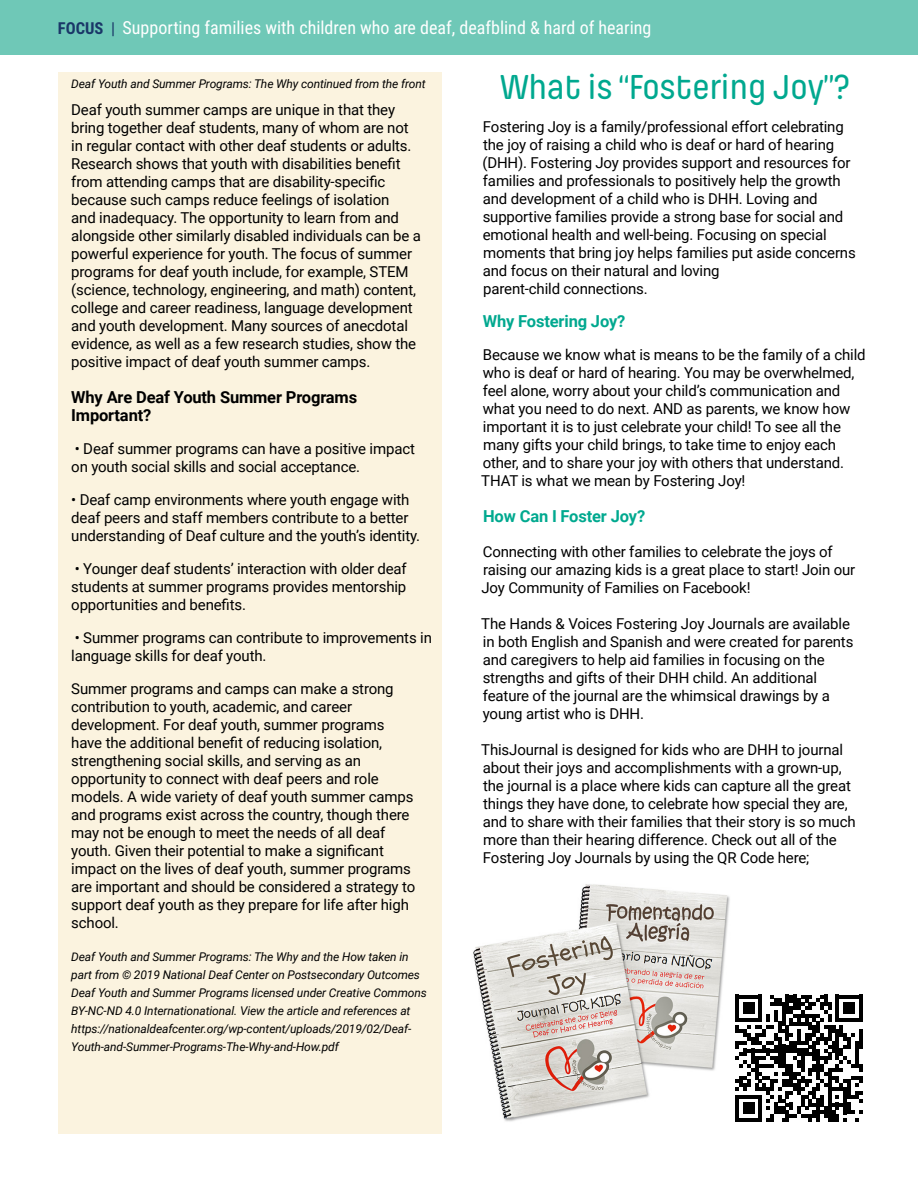
<style>
.page{position:relative;width:918px;height:1188px;background:#fff}
.page>*{position:absolute;margin:0;border:0;box-sizing:border-box;transform-origin:0 0}
.t1{font:500 36px "Pilcrow Soft";letter-spacing:-.015em;color:#00a88f}
.t2{font:18px "Roboto Condensed";color:#fff}
.t3{font:700 16.5px/18px "Roboto";letter-spacing:-.01em;color:#000}
.t4{font:700 16.5px "Roboto";letter-spacing:-.01em;color:#00a98f}
.t5{font:700 16.5px "Roboto";letter-spacing:-.01em;color:#00a88f}
.t6{font:15px/18px "Roboto";letter-spacing:-.01em;color:#000}
.t7{font:italic 12px/18px "Roboto";letter-spacing:-.01em;color:#000}
.s1{font-weight:700;font-size:16.5px;color:#1a3768}
.s2{font-size:16.5px;color:#1a3768}
</style>
<div class="page">
<div style="left:0;top:0;width:918px;height:54px;background:#6fc8b7"></div>
<svg style="left:735px;top:995px;width:128px;height:127px"></svg>
<img style="left:473px;top:884px;width:257px;height:238px">
<div style="left:58px;top:72px;width:384px;height:1062px;background:#fbf3df"></div>
<p class="t2" style="left:58px;top:15px;width:595px"><span class="s1">FOCUS</span> <span class="s2">|</span> Supporting families with children who are deaf, deafblind &amp; hard of hearing</p>
<p class="t7" style="left:71px;top:74px;width:356px">Deaf Youth and Summer Programs: The Why continued from the front</p>
<p class="t6" style="left:71px;top:100px;width:351px">Deaf youth summer camps are unique in that they bring together deaf students, many of whom are not in regular contact with other deaf students or adults.<br>Research shows that youth with disabilities benefit from attending camps that are disability-specific because such camps reduce feelings of isolation<br>and inadequacy. The opportunity to learn from and alongside other similarly disabled individuals can be a powerful experience for youth. The focus of summer programs for deaf youth include, for example, STEM (science, technology, engineering, and math) content, college and career readiness, language development and youth development. Many sources of anecdotal evidence, as well as a few research studies, show the positive impact of deaf youth summer camps.</p>
<p class="t3" style="left:71px;top:387px;width:287px">Why Are Deaf Youth Summer Programs<br>Important?</p>
<p class="t6" style="left:71px;top:439px;width:345px">• Deaf summer programs can have a positive impact on youth social skills and social acceptance.</p>
<p class="t6" style="left:71px;top:490px;width:350px">• Deaf camp environments where youth engage with deaf peers and staff members contribute to a better understanding of Deaf culture and the youth’s identity.</p>
<p class="t6" style="left:71px;top:559px;width:337px;text-align:justify">• Younger deaf students’ interaction with older deaf students at summer programs provides mentorship opportunities and benefits.</p>
<p class="t6" style="left:71px;top:628px;width:362px">• Summer programs can contribute to improvements in language skills for deaf youth.</p>
<p class="t6" style="left:71px;top:679px;width:345px">Summer programs and camps can make a strong contribution to youth, academic, and career development. For deaf youth, summer programs have the additional benefit of reducing isolation, strengthening social skills, and serving as an opportunity to connect with deaf peers and role models. A wide variety of deaf youth summer camps and programs exist across the country, though there may not be enough to meet the needs of all deaf youth. Given their potential to make a significant impact on the lives of deaf youth, summer programs are important and should be considered a strategy to support deaf youth as they prepare for life after high school.</p>
<p class="t7" style="left:71px;top:947px;width:357px">Deaf Youth and Summer Programs: The Why and the How taken in part from © 2019 National Deaf Center on Postsecondary Outcomes Deaf Youth and Summer Programs licensed under Creative Commons BY-NC-ND 4.0 Internationational. View the article and references at https://nationaldeafcenter.org/wp-content/uploads/2019/02/Deaf-Youth-and-Summer-Programs-The-Why-and-How.pdf</p>
<h1 class="t1" style="left:499px;top:69px;width:352px">What is “Fostering Joy”?</h1>
<p class="t6" style="left:482px;top:117px;width:375px">Fostering Joy is a family/professional effort celebrating the joy of raising a child who is deaf or hard of hearing (DHH). Fostering Joy provides support and resources for families and professionals to positively help the growth and development of a child who is DHH. Loving and supportive families provide a strong base for social and emotional health and well-being. Focusing on special moments that bring joy helps families put aside concerns and focus on their natural and loving<br>parent-child connections.</p>
<p class="t5" style="left:483px;top:310px;width:144px">Why Fostering Joy?</p>
<p class="t6" style="left:481px;top:345px;width:386px">Because we know what is means to be the family of a child who is deaf or hard of hearing. You may be overwhelmed, feel alone, worry about your child’s communication and what you need to do next. AND as parents, we know how important it is to just celebrate your child! To see all the many gifts your child brings, to take time to enjoy each other, and to share your joy with others that understand.<br>THAT is what we mean by Fostering Joy!</p>
<p class="t4" style="left:483px;top:505px;width:164px">How Can I Foster Joy?</p>
<p class="t6" style="left:481px;top:542px;width:375px">Connecting with other families to celebrate the joys of raising our amazing kids is a great place to start! Join our<br>Joy Community of Families on Facebook!</p>
<p class="t6" style="left:481px;top:614px;width:374px">The Hands &amp; Voices Fostering Joy Journals are available in both English and Spanish and were created for parents and caregivers to help aid families in focusing on the strengths and gifts of their DHH child. An additional feature of the journal are the whimsical drawings by a young artist who is DHH.</p>
<p class="t6" style="left:481px;top:740px;width:376px">ThisJournal is designed for kids who are DHH to journal about their joys and accomplishments with a grown-up, the journal is a place where kids can capture all the great things they have done, to celebrate how special they are, and to share with their families that their story is so much more than their hearing difference. Check out all of the Fostering Joy Journals by using the QR Code here;</p>
</div>
